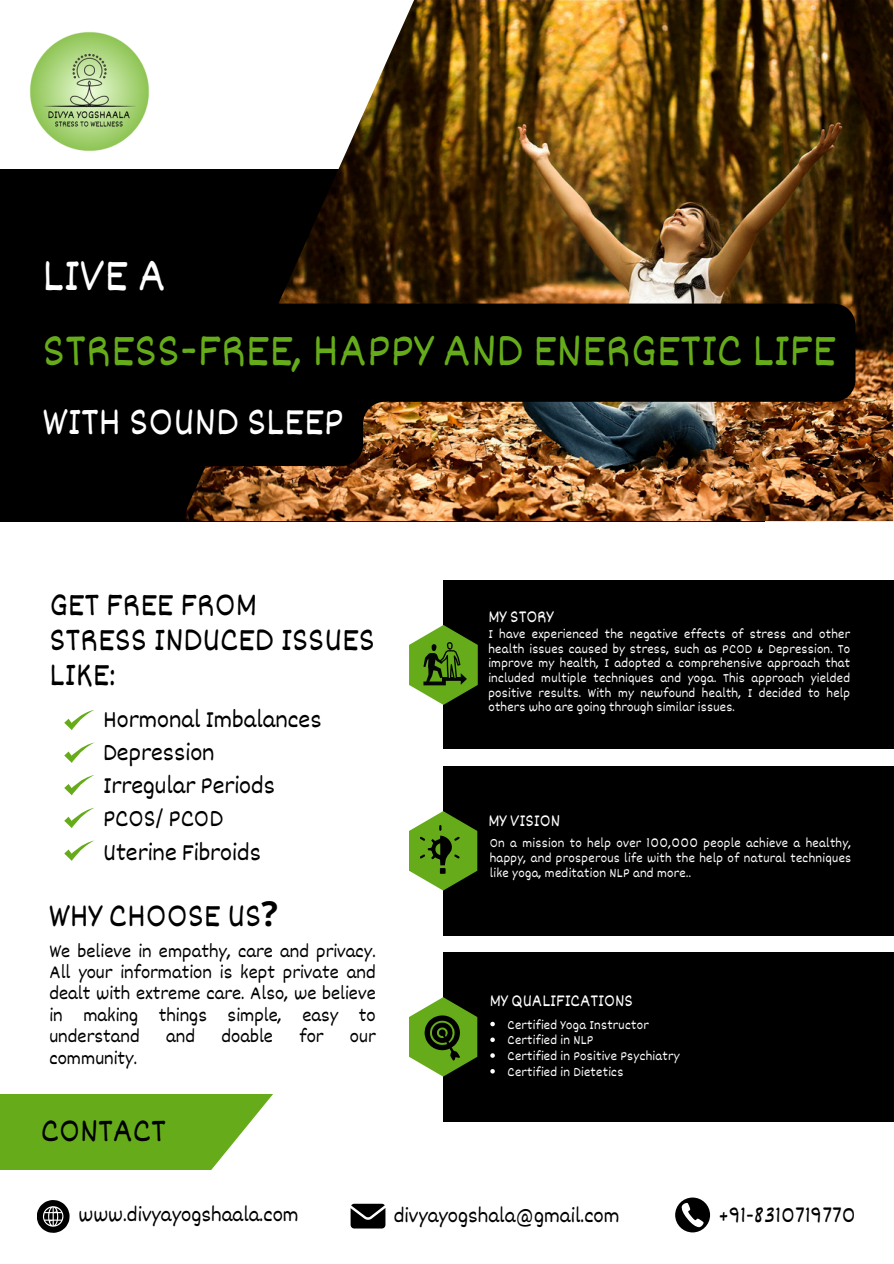
<style>
.page{position:relative;width:894px;height:1264px;background:#fff}
.page>*{position:absolute;margin:0;border:0;box-sizing:border-box;transform-origin:0 0}
.t1{font:48.6px/75.3px "Dekko";color:#66ac1a}
.t2{font:41.1px "Dekko";color:#fff}
.t3{font:34.5px/34.8px "Dekko";color:#000}
.t4{font:25.2px/33.3px "Dekko";color:#000}
.t5{font:21.75px "Dekko";color:#000}
.t6{font:19.5px/21.3px "Dekko";color:#000;text-align:justify}
.t7{font:18px "Dekko";color:#fff}
.t8{font:13.5px/14.7px "Dekko";letter-spacing:.02em;color:#fff;text-align:justify}
.s1{color:#fff}
.s2{font-family:"Noto Sans";font-weight:700}
</style>
<div class="page">
<svg style="left:0;top:1094px;width:272px;height:75px;background:#76b432"></svg>
<svg style="left:37px;top:1200px;width:33px;height:32px"></svg>
<div style="left:0;top:169px;width:764px;height:352px;background:#000"></div>
<div style="left:443px;top:579px;width:450px;height:169px;background:#000"></div>
<div style="left:443px;top:766px;width:450px;height:169px;background:#000"></div>
<svg style="left:409px;top:811px;width:68px;height:79px;fill:#66ac1a"></svg>
<svg style="left:419px;top:825px;width:40px;height:48px;background:#4e8313"></svg>
<div style="left:443px;top:952px;width:450px;height:169px;background:#000"></div>
<svg style="left:409px;top:997px;width:68px;height:79px;fill:#66ac1a"></svg>
<svg style="left:424px;top:1012px;width:36px;height:48px"></svg>
<img style="left:185px;top:0;width:707px;height:521px">
<svg style="left:409px;top:625px;width:68px;height:80px;fill:#66ac1a"></svg>
<svg style="left:423px;top:642px;width:44px;height:43px;background:#437212"></svg>
<img style="left:29px;top:31px;width:121px;height:121px">
<svg style="left:350px;top:1203px;width:35px;height:25px"></svg>
<svg style="left:675px;top:1197px;width:34px;height:35px"></svg>
<svg style="left:490px;top:1021px;width:4px;height:5px"></svg>
<svg style="left:490px;top:1037px;width:4px;height:5px"></svg>
<svg style="left:490px;top:1053px;width:4px;height:4px"></svg>
<svg style="left:490px;top:1069px;width:4px;height:4px"></svg>
<img style="left:185px;top:228px;width:670px;height:238px">
<svg style="left:64px;top:710px;width:30px;height:20px"></svg>
<svg style="left:64px;top:742px;width:30px;height:21px"></svg>
<svg style="left:64px;top:775px;width:30px;height:20px"></svg>
<svg style="left:64px;top:807px;width:30px;height:21px"></svg>
<svg style="left:64px;top:840px;width:30px;height:20px"></svg>
<p class="t1" style="left:42px;top:235px;width:794px"><span class="s1">LIVE A<br></span>STRESS-FREE, HAPPY AND ENERGETIC LIFE</p>
<p class="t2" style="left:42px;top:395px;width:303px">WITH SOUND SLEEP</p>
<h1 class="t3" style="left:49px;top:585px;width:327px">GET FREE FROM<br>STRESS INDUCED ISSUES<br>LIKE:</h1>
<p class="t4" style="left:103px;top:701px;width:220px">Hormonal Imbalances<br>Depression<br>Irregular Periods<br>PCOS/ PCOD<br>Uterine Fibroids</p>
<p class="t3" style="left:49px;top:896px;width:230px">WHY CHOOSE US<span class="s2">?</span></p>
<h3 class="t6" style="left:49px;top:939px;width:328px">We believe in empathy, care and privacy.<br>All your information is kept private and dealt with extreme care. Also, we believe in making things simple, easy to understand</h3>
<h3 class="t6" style="left:166px;top:1024px;width:30px">and</h3>
<h3 class="t6" style="left:221px;top:1024px;width:53px">doable</h3>
<h3 class="t6" style="left:299px;top:1024px;width:26px">for</h3>
<h3 class="t6" style="left:350px;top:1024px;width:27px">our</h3>
<h3 class="t6" style="left:49px;top:1046px;width:89px">community.</h3>
<p class="t3" style="left:41px;top:1111px;width:126px">CONTACT</p>
<p class="t7" style="left:488px;top:605px;width:67px">MY STORY</p>
<h3 class="t8" style="left:488px;top:626px;width:363px">I have experienced the negative effects of stress and other health issues caused by stress, such as PCOD &amp; Depression. To improve my health, I adopted a comprehensive approach that included multiple techniques and yoga. This approach yielded positive results. With my newfound health, I decided to help others who are going through similar issues.</h3>
<p class="t7" style="left:488px;top:809px;width:73px">MY VISION</p>
<h2 class="t8" style="left:489px;top:835px;width:363px">On a mission to help over 100,000 people achieve a healthy, happy, and prosperous life with the help of natural techniques like yoga, meditation NLP and more..</h2>
<p class="t7" style="left:489px;top:989px;width:145px">MY QUALIFICATIONS</p>
<h5 class="t8" style="left:507px;top:1016px;width:142px">Certified Yoga Instructor</h5>
<p class="t8" style="left:507px;top:1032px;width:87px">Certified in NLP</p>
<h2 class="t8" style="left:507px;top:1048px;width:173px">Certified in Positive Psychiatry</h2>
<p class="t8" style="left:507px;top:1063px;width:117px">Certified in Dietetics</p>
<h2 class="t5" style="left:79px;top:1200px;width:222px">www.divyayogshaala.com</h2>
<p class="t5" style="left:393px;top:1201px;width:227px">divyayogshala@gmail.com</p>
<p class="t5" style="left:718px;top:1201px;width:139px">+91-8310719770</p>
</div>
